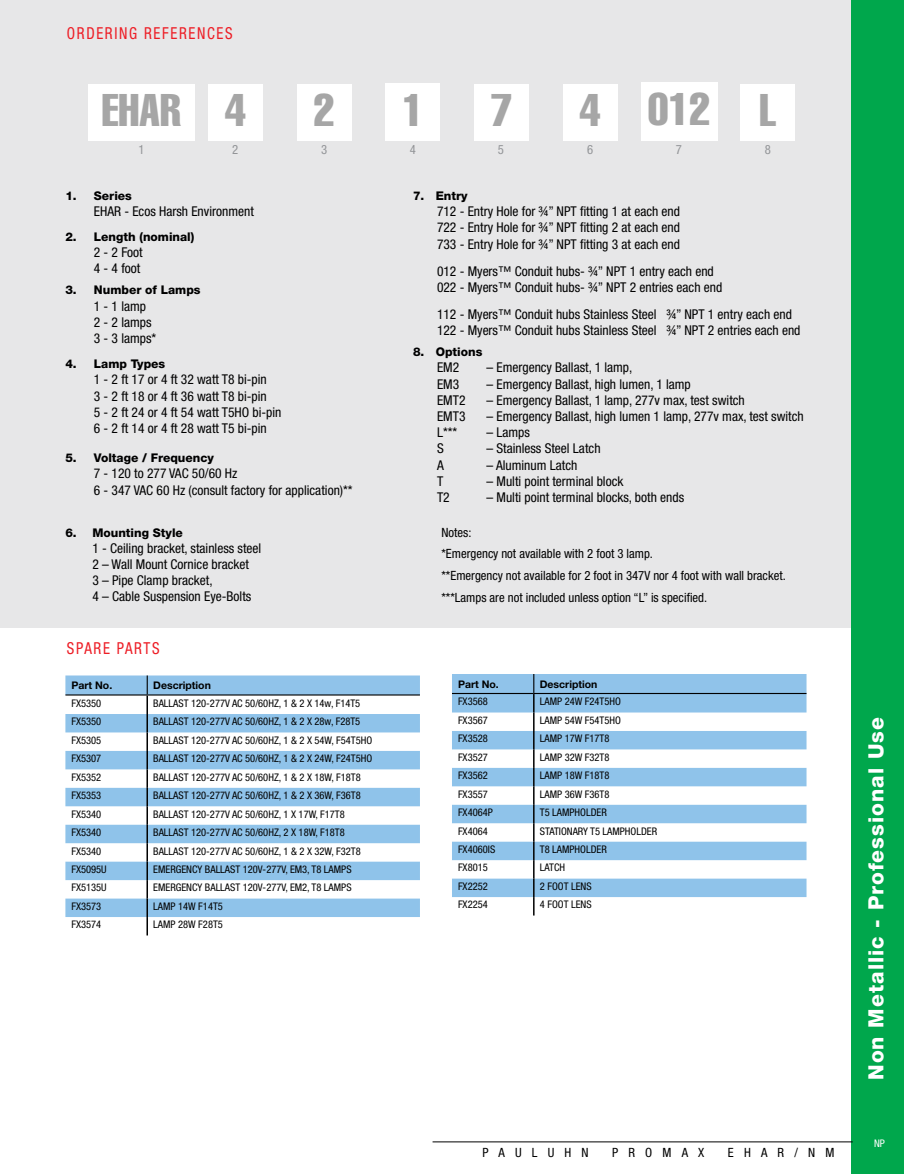
<style>
.page{position:relative;width:904px;height:1174px;background:#fff}
.page>*{position:absolute;margin:0;border:0;box-sizing:border-box;transform-origin:0 0}
.t1{font:extra-condensed 45px "Helvetica";color:#a6a6a6}
.t2{font:800 21px "Helvetica Neue LT Pro";letter-spacing:.05em;color:#fff}
.t3{font:condensed 16.5px "Helvetica Neue";letter-spacing:.11em;color:#ed1d25;scale:.91 1}
.t4{font:condensed 13.5px/16.2px "Helvetica Neue";color:#000}
.t5{font:condensed 12.75px/21.8px "Helvetica Neue";color:#000}
.t6{font:condensed 12.75px "Helvetica Neue";color:#939598}
.t7{font:condensed 12.75px "Helvetica Neue";letter-spacing:.8em;color:#000}
.t8{font:800 12px "Helvetica Neue LT Pro";color:#000}
.t9{font:condensed 10.5px "Helvetica Neue";color:#000}
.t10{font:700 10.5px "Helvetica Neue LT Pro";color:#000}
.t11{font:condensed 10.5px "Helvetica Neue";color:#fff}
</style>
<div class="page">
<div style="left:0;top:0;width:904px;height:627px;background:#e7e7e8"></div>
<div style="left:851px;top:0;width:53px;height:1174px;background:#00a74c"></div>
<hr style="left:433px;top:1141px;width:420px;height:1px;background:#000">
<svg style="left:65px;top:675px;width:355px;height:260px"></svg>
<hr style="left:65px;top:694px;width:82px;height:2px;background:#000">
<hr style="left:147px;top:694px;width:273px;height:2px;background:#000">
<svg style="left:452px;top:674px;width:354px;height:242px"></svg>
<hr style="left:452px;top:693px;width:82px;height:1px;background:#000">
<hr style="left:534px;top:693px;width:272px;height:1px;background:#000">
<div style="left:563px;top:84px;width:54px;height:57px;background:#fff"></div>
<div style="left:641px;top:82px;width:76px;height:59px;background:#fff"></div>
<div style="left:386px;top:84px;width:54px;height:57px;background:#fff"></div>
<div style="left:297px;top:84px;width:54px;height:57px;background:#fff"></div>
<div style="left:88px;top:84px;width:107px;height:57px;background:#fff"></div>
<div style="left:209px;top:84px;width:54px;height:57px;background:#fff"></div>
<div style="left:741px;top:84px;width:54px;height:57px;background:#fff"></div>
<div style="left:475px;top:84px;width:54px;height:57px;background:#fff"></div>
<p class="t3" style="left:67px;top:23px;width:183px">ORDERING REFERENCES</p>
<h1 class="t1" style="left:102px;top:82px;width:146px">EHAR 4</h1>
<h1 class="t1" style="left:314px;top:82px;width:22px">2</h1>
<h1 class="t1" style="left:402px;top:82px;width:22px">1</h1>
<h1 class="t1" style="left:491px;top:82px;width:22px">7</h1>
<h1 class="t1" style="left:580px;top:80px;width:198px">4 012 L</h1>
<p class="t6" style="left:138px;top:142px;width:8px">1</p>
<p class="t6" style="left:232px;top:142px;width:8px">2</p>
<p class="t6" style="left:321px;top:142px;width:8px">3</p>
<p class="t6" style="left:410px;top:142px;width:8px">4</p>
<p class="t6" style="left:498px;top:142px;width:8px">5</p>
<p class="t6" style="left:587px;top:142px;width:8px">6</p>
<p class="t6" style="left:676px;top:142px;width:8px">7</p>
<p class="t6" style="left:765px;top:142px;width:8px">8</p>
<p class="t8" style="left:65px;top:188px;width:68px">1. Series</p>
<p class="t4" style="left:94px;top:203px;width:161px">EHAR - Ecos Harsh Environment</p>
<p class="t8" style="left:65px;top:230px;width:130px">2. Length (nominal)</p>
<p class="t4" style="left:94px;top:244px;width:50px">2 - 2 Foot<br>4 - 4 foot</p>
<p class="t8" style="left:65px;top:283px;width:137px">3. Number of Lamps</p>
<p class="t4" style="left:94px;top:298px;width:64px">1 - 1 lamp<br>2 - 2 lamps<br>3 - 3 lamps*</p>
<p class="t8" style="left:65px;top:357px;width:101px">4. Lamp Types</p>
<p class="t4" style="left:94px;top:371px;width:189px">1 - 2 ft 17 or 4 ft 32 watt T8 bi-pin<br>3 - 2 ft 18 or 4 ft 36 watt T8 bi-pin<br>5 - 2 ft 24 or 4 ft 54 watt T5HO bi-pin<br>6 - 2 ft 14 or 4 ft 28 watt T5 bi-pin</p>
<p class="t8" style="left:65px;top:451px;width:150px">5. Voltage / Frequency</p>
<p class="t4" style="left:94px;top:465px;width:260px">7 - 120 to 277 VAC 50/60 Hz<br>6 - 347 VAC 60 Hz (consult factory for application)**</p>
<p class="t8" style="left:65px;top:525px;width:119px">6. Mounting Style</p>
<p class="t4" style="left:92px;top:540px;width:170px">1 - Ceiling bracket, stainless steel<br>2 – Wall Mount Cornice bracket<br>3 – Pipe Clamp bracket,<br>4 – Cable Suspension Eye-Bolts</p>
<p class="t3" style="left:67px;top:639px;width:103px">SPARE PARTS</p>
<p class="t10" style="left:71px;top:679px;width:42px">Part No.</p>
<p class="t10" style="left:153px;top:679px;width:59px">Description</p>
<p class="t9" style="left:71px;top:697px;width:31px">FX5350</p>
<p class="t9" style="left:153px;top:697px;width:209px">BALLAST 120-277V AC 50/60HZ, 1 &amp; 2 X 14w, F14T5</p>
<p class="t9" style="left:71px;top:715px;width:31px">FX5350</p>
<p class="t9" style="left:153px;top:715px;width:209px">BALLAST 120-277V AC 50/60HZ, 1 &amp; 2 X 28w, F28T5</p>
<p class="t9" style="left:71px;top:734px;width:31px">FX5305</p>
<p class="t9" style="left:153px;top:734px;width:220px">BALLAST 120-277V AC 50/60HZ, 1 &amp; 2 X 54W, F54T5HO</p>
<p class="t9" style="left:71px;top:752px;width:31px">FX5307</p>
<p class="t9" style="left:153px;top:752px;width:220px">BALLAST 120-277V AC 50/60HZ, 1 &amp; 2 X 24W, F24T5HO</p>
<p class="t9" style="left:71px;top:771px;width:31px">FX5352</p>
<p class="t9" style="left:153px;top:771px;width:209px">BALLAST 120-277V AC 50/60HZ, 1 &amp; 2 X 18W, F18T8</p>
<p class="t9" style="left:71px;top:789px;width:31px">FX5353</p>
<p class="t9" style="left:153px;top:789px;width:209px">BALLAST 120-277V AC 50/60HZ, 1 &amp; 2 X 36W, F36T8</p>
<p class="t9" style="left:71px;top:808px;width:31px">FX5340</p>
<p class="t9" style="left:153px;top:808px;width:193px">BALLAST 120-277V AC 50/60HZ, 1 X 17W, F17T8</p>
<p class="t9" style="left:71px;top:826px;width:31px">FX5340</p>
<p class="t9" style="left:153px;top:826px;width:193px">BALLAST 120-277V AC 50/60HZ, 2 X 18W, F18T8</p>
<p class="t9" style="left:71px;top:845px;width:31px">FX5340</p>
<p class="t9" style="left:153px;top:845px;width:209px">BALLAST 120-277V AC 50/60HZ, 1 &amp; 2 X 32W, F32T8</p>
<p class="t9" style="left:71px;top:863px;width:37px">FX5095U</p>
<p class="t9" style="left:153px;top:863px;width:200px">EMERGENCY BALLAST 120V-277V, EM3, T8 LAMPS</p>
<p class="t9" style="left:71px;top:882px;width:37px">FX5135U</p>
<p class="t9" style="left:153px;top:882px;width:200px">EMERGENCY BALLAST 120V-277V, EM2, T8 LAMPS</p>
<p class="t9" style="left:71px;top:900px;width:31px">FX3573</p>
<p class="t9" style="left:153px;top:900px;width:71px">LAMP 14W F14T5</p>
<p class="t9" style="left:71px;top:919px;width:31px">FX3574</p>
<p class="t9" style="left:153px;top:919px;width:71px">LAMP 28W F28T5</p>
<p class="t8" style="left:413px;top:188px;width:56px">7. Entry</p>
<p class="t4" style="left:437px;top:203px;width:245px;text-align:justify">712 - Entry Hole for ¾” NPT fitting 1 at each end 722 - Entry Hole for ¾” NPT fitting 2 at each end 733 - Entry Hole for ¾” NPT fitting 3 at each end</p>
<p class="t4" style="left:437px;top:263px;width:287px">012 - Myers™ Conduit hubs- ¾” NPT 1 entry each end<br>022 - Myers™ Conduit hubs- ¾” NPT 2 entries each end</p>
<p class="t4" style="left:437px;top:306px;width:365px">112 - Myers™ Conduit hubs Stainless Steel ¾” NPT 1 entry each end<br>122 - Myers™ Conduit hubs Stainless Steel ¾” NPT 2 entries each end</p>
<p class="t8" style="left:413px;top:345px;width:71px">8. Options</p>
<p class="t4" style="left:437px;top:359px;width:24px">EM2</p>
<p class="t4" style="left:486px;top:359px;width:147px">– Emergency Ballast, 1 lamp,</p>
<p class="t4" style="left:437px;top:376px;width:24px">EM3</p>
<p class="t4" style="left:486px;top:376px;width:206px">– Emergency Ballast, high lumen, 1 lamp</p>
<p class="t4" style="left:437px;top:392px;width:30px">EMT2</p>
<p class="t4" style="left:486px;top:392px;width:260px">– Emergency Ballast, 1 lamp, 277v max, test switch</p>
<p class="t4" style="left:437px;top:408px;width:30px">EMT3</p>
<p class="t4" style="left:486px;top:408px;width:319px">– Emergency Ballast, high lumen 1 lamp, 277v max, test switch</p>
<p class="t4" style="left:437px;top:424px;width:22px">L***</p>
<p class="t4" style="left:486px;top:424px;width:45px">– Lamps</p>
<p class="t4" style="left:437px;top:440px;width:8px">S</p>
<p class="t4" style="left:486px;top:440px;width:116px">– Stainless Steel Latch</p>
<p class="t4" style="left:437px;top:457px;width:8px">A</p>
<p class="t4" style="left:486px;top:457px;width:92px">– Aluminum Latch</p>
<p class="t4" style="left:437px;top:473px;width:8px">T</p>
<p class="t4" style="left:486px;top:473px;width:138px">– Multi point terminal block</p>
<p class="t4" style="left:437px;top:489px;width:14px">T2</p>
<p class="t4" style="left:486px;top:489px;width:199px">– Multi point terminal blocks, both ends</p>
<p class="t5" style="left:441px;top:521px;width:346px">Notes:<br>*Emergency not available with 2 foot 3 lamp.<br>**Emergency not available for 2 foot in 347V nor 4 foot with wall bracket. ***Lamps are not included unless option “L” is specified.</p>
<p class="t10" style="left:458px;top:677px;width:42px">Part No.</p>
<p class="t10" style="left:540px;top:677px;width:59px">Description</p>
<p class="t9" style="left:458px;top:696px;width:31px">FX3568</p>
<p class="t9" style="left:540px;top:696px;width:83px">LAMP 24W F24T5HO</p>
<p class="t9" style="left:458px;top:714px;width:31px">FX3567</p>
<p class="t9" style="left:540px;top:714px;width:83px">LAMP 54W F54T5HO</p>
<p class="t9" style="left:458px;top:732px;width:31px">FX3528</p>
<p class="t9" style="left:540px;top:732px;width:71px">LAMP 17W F17T8</p>
<p class="t9" style="left:458px;top:751px;width:31px">FX3527</p>
<p class="t9" style="left:540px;top:751px;width:71px">LAMP 32W F32T8</p>
<p class="t9" style="left:458px;top:769px;width:31px">FX3562</p>
<p class="t9" style="left:540px;top:769px;width:71px">LAMP 18W F18T8</p>
<p class="t9" style="left:458px;top:788px;width:31px">FX3557</p>
<p class="t9" style="left:540px;top:788px;width:71px">LAMP 36W F36T8</p>
<p class="t9" style="left:458px;top:806px;width:36px">FX4064P</p>
<p class="t9" style="left:540px;top:806px;width:69px">T5 LAMPHOLDER</p>
<p class="t9" style="left:458px;top:825px;width:31px">FX4064</p>
<p class="t9" style="left:540px;top:825px;width:119px">STATIONARY T5 LAMPHOLDER</p>
<p class="t9" style="left:458px;top:843px;width:39px">FX4060IS</p>
<p class="t9" style="left:540px;top:843px;width:69px">T8 LAMPHOLDER</p>
<p class="t9" style="left:458px;top:862px;width:31px">FX8015</p>
<p class="t9" style="left:540px;top:862px;width:27px">LATCH</p>
<p class="t9" style="left:458px;top:880px;width:31px">FX2252</p>
<p class="t9" style="left:540px;top:880px;width:53px">2 FOOT LENS</p>
<p class="t9" style="left:458px;top:899px;width:31px">FX2254</p>
<p class="t9" style="left:540px;top:899px;width:53px">4 FOOT LENS</p>
<p class="t7" style="left:483px;top:1145px;width:108px">PAULUHN</p>
<p class="t5" style="left:612px;top:1142px;width:94px">PROMAX</p>
<p class="t5" style="left:728px;top:1142px;width:108px">EHAR/NM</p>
<h2 class="t2" style="left:864px;top:1080px;width:364px;rotate:-90deg">Non Metallic - Professional Use</h2>
<p class="t11" style="left:874px;top:1137px;width:12px">NP</p>
</div>
